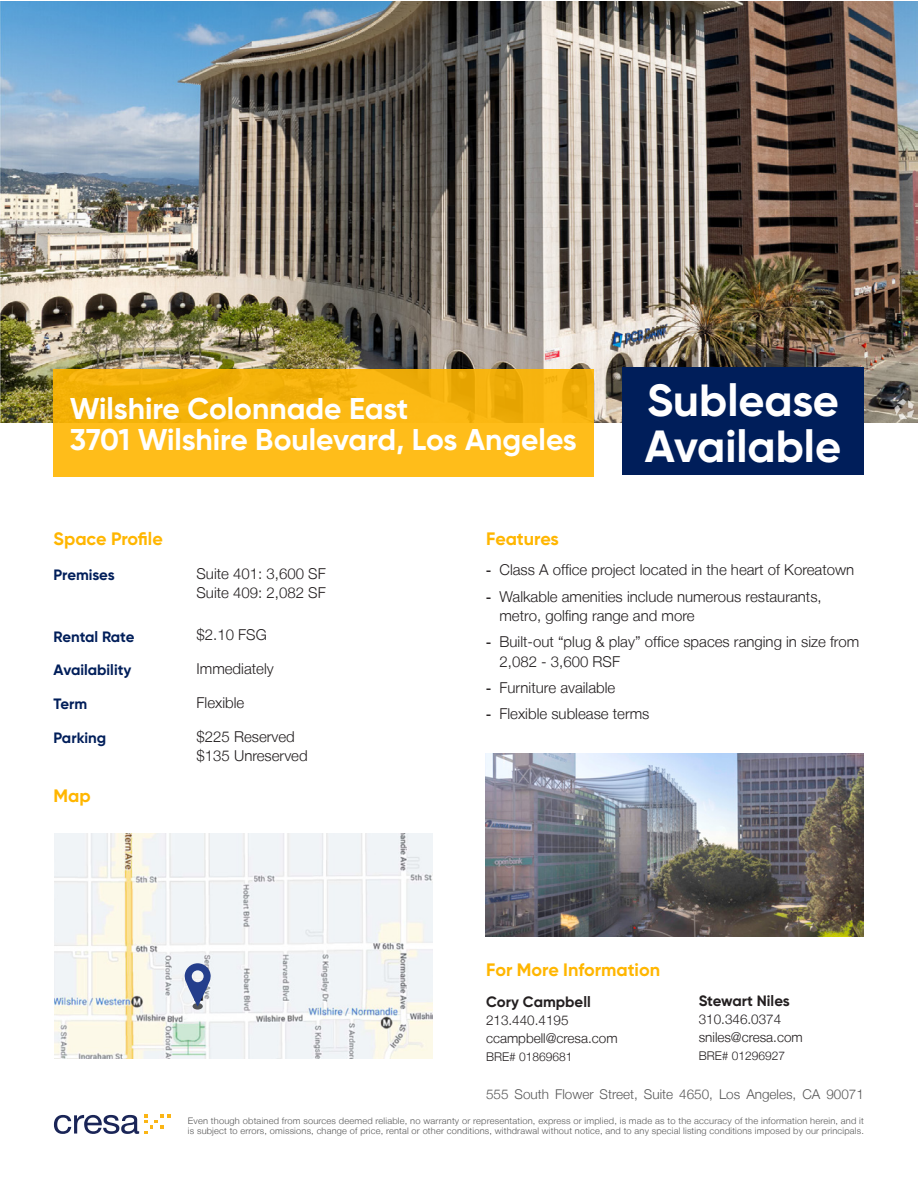
<style>
.page{position:relative;width:918px;height:1188px;background:#fff}
.page>*{position:absolute;margin:0;border:0;box-sizing:border-box;transform-origin:0 0}
.t1{font:700 45px/46.5px "Gilroy";color:#fff}
.t2{font:700 30px "Gilroy";color:#fff}
.t3{font:700 18px "Gilroy";color:#ffb600}
.t4{font:300 15px/19.5px "Helvetica Neue LT";color:#231f20}
.t5{font:700 15px "Gilroy";color:#001e5a}
.Text_White{font:700 15px "Gilroy";color:#231f20}
.Text_White-2{font:300 13.5px "Helvetica Neue LT";color:#231f20}
.t6{font:300 13.5px "Helvetica Neue LT";color:#595959}
.Text_White-3{font:300 12px "Helvetica Neue LT";color:#231f20}
.t7{font:300 9px/10.5px "Helvetica Neue LT";letter-spacing:.02em;color:#595959}
.s1{font-family:"Arial";font-weight:400}
</style>
<div class="page">
<svg style="left:54px;top:1115px;width:85px;height:19px"></svg>
<svg style="left:145px;top:1115px;width:25px;height:19px"></svg>
<img style="left:0;top:2px;width:918px;height:421px">
<img style="left:54px;top:833px;width:378px;height:226px">
<img style="left:486px;top:754px;width:378px;height:182px">
<div style="left:193px;top:1003px;width:10px;height:7px;background:#595959;border-radius:50%"></div>
<svg style="left:185px;top:963px;width:26px;height:43px"></svg>
<img style="left:892px;top:397px;width:25px;height:24px">
<div style="left:54px;top:369px;width:540px;height:108px;background:linear-gradient(to bottom,#f1ae07,#ffc11e)"></div>
<div style="left:622px;top:367px;width:242px;height:108px;background:#001e5a"></div>
<p class="t2" style="left:70px;top:390px;width:340px">Wilshire Colonnade East</p>
<p class="t2" style="left:70px;top:421px;width:509px">3701 Wilshire Boulevard, Los Angeles</p>
<h1 class="t1" style="left:645px;top:377px;width:198px">Sublease<br>Available</h1>
<p class="t3" style="left:54px;top:528px;width:111px">Space Profile</p>
<p class="t5" style="left:54px;top:565px;width:63px">Premises</p>
<p class="t4" style="left:197px;top:563px;width:131px">Suite 401: 3,600 SF</p>
<p class="t4" style="left:197px;top:583px;width:131px">Suite 409: 2,082 SF</p>
<p class="t5" style="left:54px;top:627px;width:82px">Rental Rate</p>
<p class="t4" style="left:197px;top:625px;width:72px">$2.10 FSG</p>
<p class="t5" style="left:54px;top:661px;width:79px">Availability</p>
<p class="t4" style="left:197px;top:659px;width:79px">Immediately</p>
<p class="t5" style="left:54px;top:694px;width:35px">Term</p>
<p class="t4" style="left:197px;top:692px;width:49px">Flexible</p>
<p class="t5" style="left:54px;top:728px;width:54px">Parking</p>
<p class="t4" style="left:197px;top:726px;width:100px">$225 Reserved</p>
<p class="t4" style="left:197px;top:746px;width:113px">$135 Unreserved</p>
<p class="t3" style="left:54px;top:785px;width:39px">Map</p>
<p class="t3" style="left:486px;top:528px;width:74px">Features</p>
<p class="t4" style="left:486px;top:560px;width:370px"><span class="s1">-</span> Class A office project located in the heart of Koreatown</p>
<p class="t4" style="left:500px;top:586px;width:324px;text-indent:-14px"><span class="s1">-</span> Walkable amenities include numerous restaurants, metro, golfing range and more</p>
<p class="t4" style="left:500px;top:632px;width:361px;text-indent:-14px"><span class="s1">-</span> Built-out “plug &amp; play” office spaces ranging in size from<br>2,082 - 3,600 RSF</p>
<p class="t4" style="left:486px;top:678px;width:131px"><span class="s1">-</span> Furniture available</p>
<p class="t4" style="left:486px;top:704px;width:165px"><span class="s1">-</span> Flexible sublease terms</p>
<p class="t3" style="left:486px;top:958px;width:176px">For More Information</p>
<p class="Text_White" style="left:486px;top:992px;width:106px">Cory Campbell</p>
<p class="Text_White-2" style="left:486px;top:1012px;width:84px">213.440.4195</p>
<p class="Text_White-2" style="left:486px;top:1030px;width:133px">ccampbell@cresa.com</p>
<p class="Text_White-3" style="left:486px;top:1049px;width:88px">BRE# 01869681</p>
<p class="Text_White" style="left:699px;top:992px;width:92px">Stewart Niles</p>
<p class="Text_White-2" style="left:699px;top:1011px;width:84px">310.346.0374</p>
<p class="Text_White-2" style="left:699px;top:1029px;width:106px">sniles@cresa.com</p>
<p class="Text_White-3" style="left:699px;top:1049px;width:88px">BRE# 01296927</p>
<p class="t6" style="left:486px;top:1086px;width:379px">555 South Flower Street, Suite 4650, Los Angeles, CA 90071</p>
<p class="t7" style="left:188px;top:1115px;width:678px">Even though obtained from sources deemed reliable, no warranty or representation, express or implied, is made as to the accuracy of the information herein, and it is subject to errors, omissions, change of price, rental or other conditions, withdrawal without notice, and to any special listing conditions imposed by our principals.</p>
</div>
